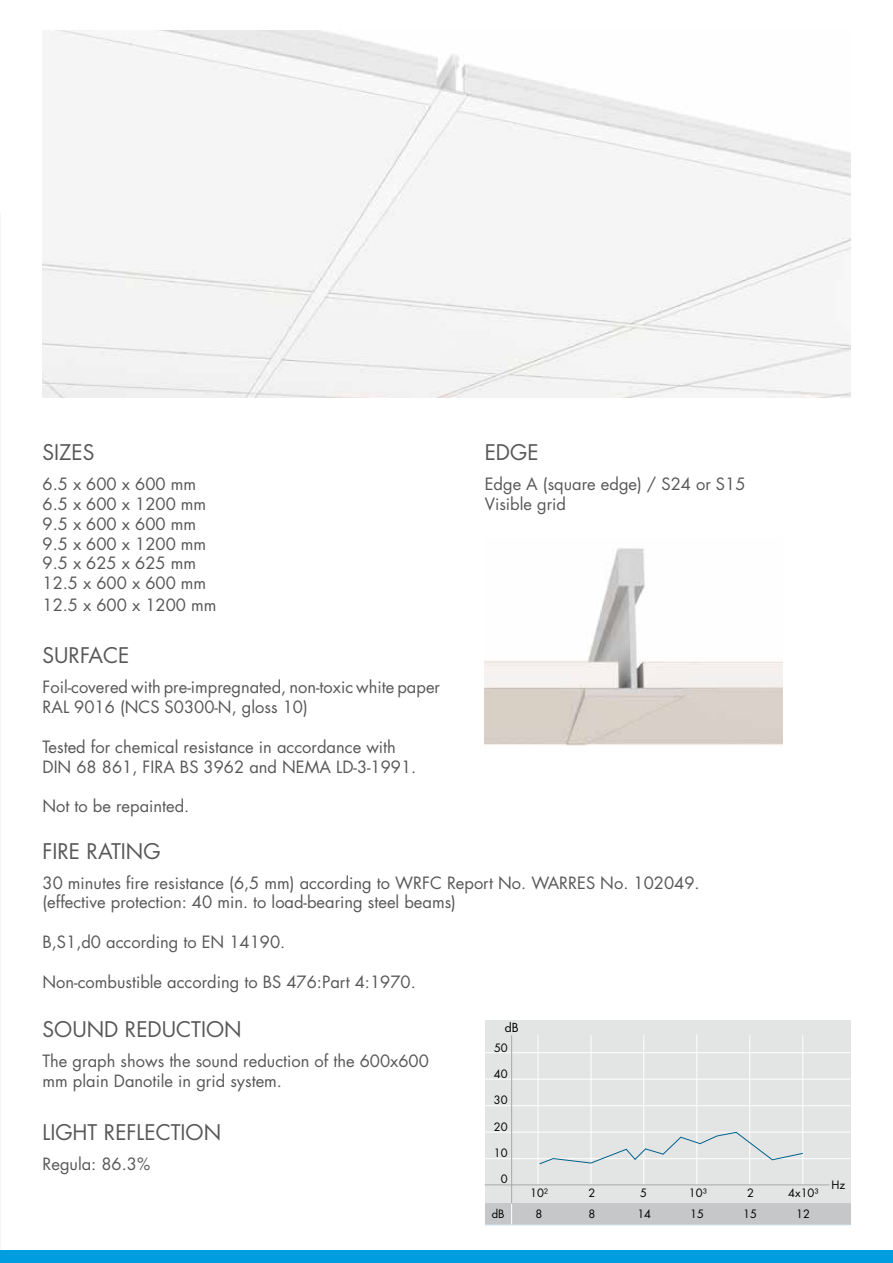
<style>
.page{position:relative;width:893px;height:1263px;background:#fff}
.page>*{position:absolute;margin:0;border:0;box-sizing:border-box;transform-origin:0 0}
.t1{font:21px "Futura Std";color:#58585a}
.t2{font:16.5px/19.8px "Futura Std";color:#58585a}
.t3{font:12.15px "Futura CE";color:#000}
.t4{font:11.25px "Futura Std";color:#000}
.t5{font:11.25px "Futura CE";color:#000}
</style>
<div class="page">
<img style="left:485px;top:548px;width:297px;height:198px">
<div style="left:485px;top:1020px;width:365px;height:205px;background:#e3e4e4"></div>
<hr style="left:485px;top:1052px;width:365px;height:1px;background:#fff">
<hr style="left:485px;top:1079px;width:365px;height:1px;background:#fff">
<hr style="left:485px;top:1105px;width:365px;height:1px;background:#fff">
<hr style="left:485px;top:1132px;width:365px;height:1px;background:#fff">
<hr style="left:485px;top:1158px;width:365px;height:1px;background:#fff">
<hr style="left:537px;top:1035px;width:1px;height:150px;background:#fff">
<hr style="left:591px;top:1035px;width:1px;height:150px;background:#fff">
<hr style="left:643px;top:1035px;width:1px;height:150px;background:#fff">
<hr style="left:696px;top:1034px;width:1px;height:151px;background:#fff">
<hr style="left:749px;top:1035px;width:1px;height:150px;background:#fff">
<hr style="left:802px;top:1035px;width:1px;height:150px;background:#fff">
<div style="left:485px;top:1203px;width:365px;height:22px;background:#c6c7c8"></div>
<hr style="left:511px;top:1035px;width:1px;height:168px;background:#a7a8aa">
<svg style="left:511px;top:1204px;width:1px;height:20px"></svg>
<hr style="left:485px;top:1224px;width:365px;height:1px;background:#cee1ed">
<hr style="left:485px;top:1184px;width:344px;height:1px;background:#a7a8aa">
<svg style="left:538px;top:1131px;width:266px;height:34px"></svg>
<div style="left:0;top:1251px;width:893px;height:12px;background:#009ee0"></div>
<img style="left:43px;top:30px;width:807px;height:368px">
<p class="t1" style="left:43px;top:439px;width:54px">SIZES</p>
<p class="t2" style="left:43px;top:474px;width:165px">6.5 x 600 x 600 mm<br>6.5 x 600 x 1200 mm<br>9.5 x 600 x 600 mm<br>9.5 x 600 x 1200 mm<br>9.5 x 625 x 625 mm<br>12.5 x 600 x 600 mm</p>
<p class="t2" style="left:43px;top:595px;width:175px">12.5 x 600 x 1200 mm</p>
<p class="t1" style="left:43px;top:642px;width:88px">SURFACE</p>
<p class="t2" style="left:43px;top:677px;width:399px">Foil-covered with pre-impregnated, non-toxic white paper<br>RAL 9016 (NCS S0300-N, gloss 10)</p>
<p class="t2" style="left:43px;top:737px;width:375px">Tested for chemical resistance in accordance with<br>DIN 68 861, FIRA BS 3962 and NEMA LD-3-1991.</p>
<p class="t2" style="left:43px;top:796px;width:148px">Not to be repainted.</p>
<p class="t1" style="left:43px;top:837px;width:120px">FIRE RATING</p>
<p class="t2" style="left:43px;top:873px;width:658px">30 minutes fire resistance (6,5 mm) according to WRFC Report No. WARRES No. 102049. (effective protection: 40 min. to load-bearing steel beams)</p>
<p class="t2" style="left:43px;top:932px;width:244px">B,S1,d0 according to EN 14190.</p>
<p class="t2" style="left:43px;top:972px;width:375px">Non-combustible according to BS 476:Part 4:1970.</p>
<p class="t1" style="left:43px;top:1016px;width:201px">SOUND REDUCTION</p>
<p class="t2" style="left:43px;top:1052px;width:388px">The graph shows the sound reduction of the 600x600 mm plain Danotile in grid system.</p>
<p class="t1" style="left:43px;top:1119px;width:180px">LIGHT REFLECTION</p>
<p class="t2" style="left:43px;top:1154px;width:109px">Regula: 86.3%</p>
<p class="t1" style="left:485px;top:439px;width:55px">EDGE</p>
<p class="t2" style="left:485px;top:474px;width:262px">Edge A (square edge) / S24 or S15<br>Visible grid</p>
<p class="t3" style="left:505px;top:1019px;width:15px">dB</p>
<p class="t4" style="left:494px;top:1040px;width:15px">50</p>
<p class="t4" style="left:494px;top:1066px;width:15px">40</p>
<p class="t4" style="left:494px;top:1093px;width:15px">30</p>
<p class="t4" style="left:494px;top:1119px;width:15px">20</p>
<p class="t4" style="left:494px;top:1146px;width:15px">10</p>
<p class="t4" style="left:501px;top:1172px;width:8px">0</p>
<p class="t4" style="left:530px;top:1186px;width:19px">10²</p>
<p class="t4" style="left:588px;top:1186px;width:8px">2</p>
<p class="t4" style="left:640px;top:1186px;width:8px">5</p>
<p class="t4" style="left:689px;top:1186px;width:19px">10³</p>
<p class="t4" style="left:747px;top:1186px;width:8px">2</p>
<p class="t4" style="left:788px;top:1186px;width:32px">4x10³</p>
<p class="t5" style="left:492px;top:1207px;width:14px">dB</p>
<p class="t4" style="left:535px;top:1207px;width:8px">8</p>
<p class="t4" style="left:588px;top:1207px;width:8px">8</p>
<p class="t4" style="left:637px;top:1207px;width:15px">14</p>
<p class="t4" style="left:690px;top:1207px;width:15px">15</p>
<p class="t4" style="left:743px;top:1207px;width:15px">15</p>
<p class="t4" style="left:796px;top:1207px;width:15px">12</p>
<p class="t4" style="left:831px;top:1177px;width:15px">Hz</p>
</div>
